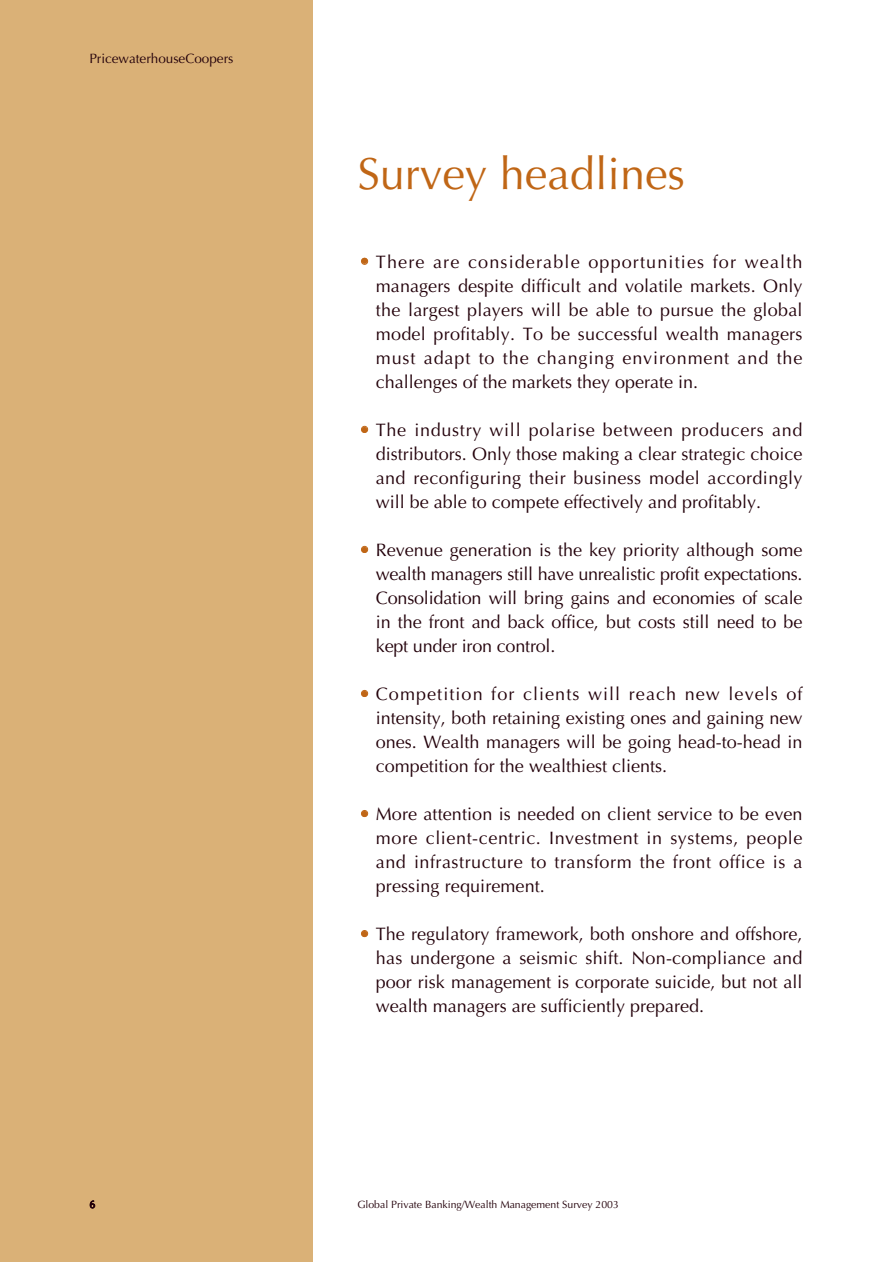
<style>
.page{position:relative;width:893px;height:1262px;background:#fff}
.page>*{position:absolute;margin:0;border:0;box-sizing:border-box;transform-origin:0 0}
.t1{font:45px "Optima";color:#c06616}
.t2{font:18px/24px "Optima";color:#23000a;text-align:justify}
.t3{font:13.5px "Optima";color:#23000a}
.t4{font:10.5px "Optima";color:#23000a}
.s1{color:#c06616}
</style>
<div class="page">
<div style="left:0;top:0;width:313px;height:1261px;background:#dab177"></div>
<p class="t3" style="left:89px;top:53px;width:146px">PricewaterhouseCoopers</p>
<h1 class="t1" style="left:357px;top:155px;width:329px">Survey headlines</h1>
<p class="t2" style="left:376px;top:251px;width:428px;text-indent:-17px"><span class="s1">•</span> There are considerable opportunities for wealth managers despite difficult and volatile markets. Only the largest players will be able to pursue the global model profitably. To be successful wealth managers must adapt to the changing environment and the challenges of the markets they operate in.</p>
<p class="t2" style="left:376px;top:419px;width:428px;text-indent:-17px"><span class="s1">•</span> The industry will polarise between producers and distributors. Only those making a clear strategic choice and reconfiguring their business model accordingly will be able to compete effectively and profitably.</p>
<p class="t2" style="left:376px;top:539px;width:428px;text-indent:-17px"><span class="s1">•</span> Revenue generation is the key priority although some wealth managers still have unrealistic profit expectations.<br>Consolidation will bring gains and economies of scale in the front and back office, but costs still need to be kept under iron control.</p>
<p class="t2" style="left:376px;top:683px;width:428px;text-indent:-17px"><span class="s1">•</span> Competition for clients will reach new levels of intensity, both retaining existing ones and gaining new ones. Wealth managers will be going head-to-head in competition for the wealthiest clients.</p>
<p class="t2" style="left:376px;top:803px;width:428px;text-indent:-17px"><span class="s1">•</span> More attention is needed on client service to be even more client-centric. Investment in systems, people and infrastructure to transform the front office is a pressing requirement.</p>
<p class="t2" style="left:376px;top:923px;width:428px;text-indent:-17px"><span class="s1">•</span> The regulatory framework, both onshore and offshore, has undergone a seismic shift. Non-compliance and poor risk management is corporate suicide, but not all wealth managers are sufficiently prepared.</p>
<p class="t4" style="left:89px;top:1200px;width:7px">6</p>
<p class="t4" style="left:357px;top:1200px;width:263px">Global Private Banking/Wealth Management Survey 2003</p>
</div>
